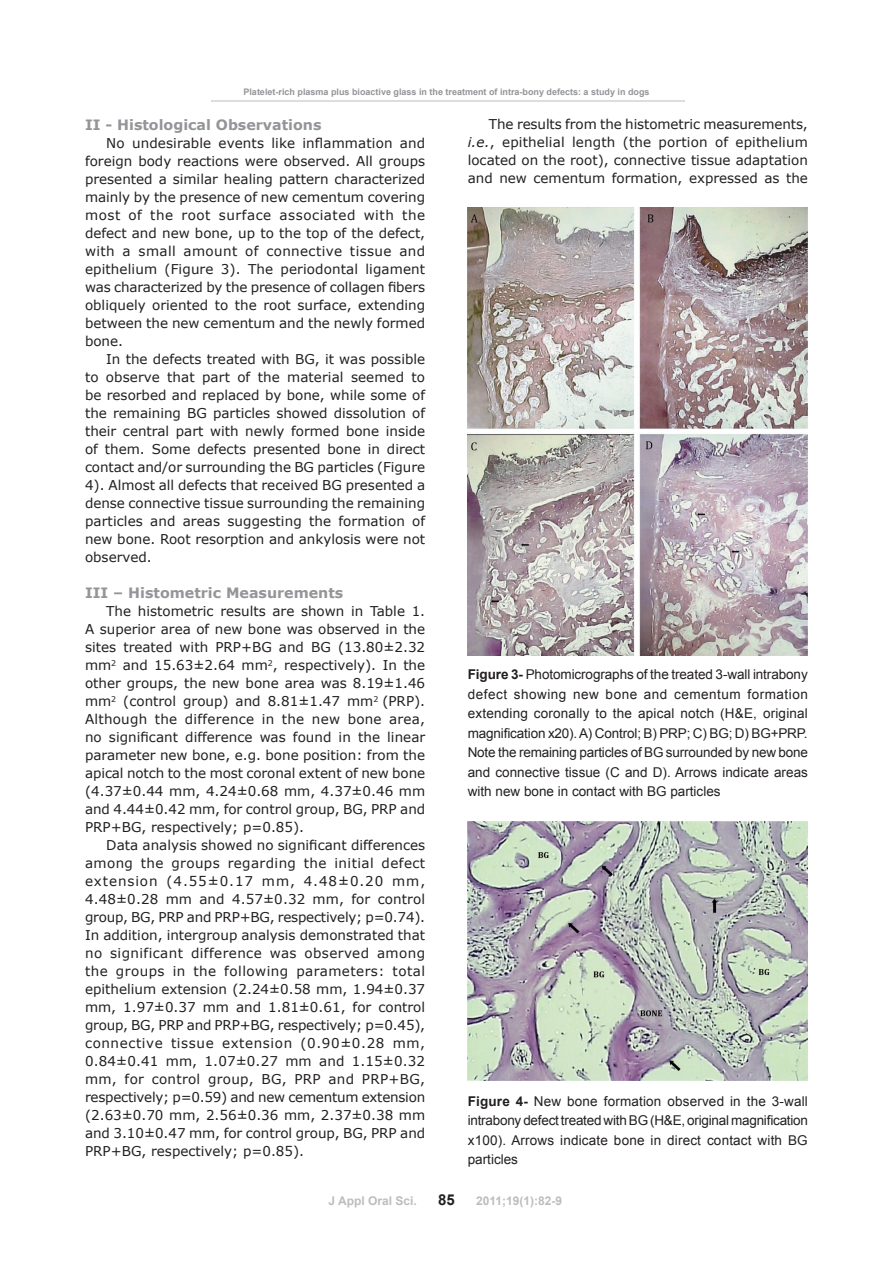
<style>
.page{position:relative;width:893px;height:1263px;background:#fff}
.page>*{position:absolute;margin:0;border:0;box-sizing:border-box;transform-origin:0 0}
.t1{font:700 15px "Arial";color:#231f20}
.t2{font:700 14.25px "Verdana";color:#939598}
.t3{font:13.5px/18px "Verdana";color:#231f20;text-align:justify}
.t4{font:13.5px/19.5px "Arial";color:#231f20;text-align:justify}
.t5{font:700 12px "Arial";color:#bcbdc0}
.t6{font:700 9px "Arial";color:#939598}
.s1{font-style:italic}
.s2{font-weight:700}
</style>
<div class="page">
<hr style="left:211px;top:100px;width:473px;height:1px;background:#dcdddf">
<img style="left:468px;top:207px;width:340px;height:448px">
<img style="left:468px;top:822px;width:340px;height:258px">
<p class="t6" style="left:243px;top:86px;width:408px">Platelet-rich plasma plus bioactive glass in the treatment of intra-bony defects: a study in dogs</p>
<p class="t2" style="left:85px;top:116px;width:238px">II - H istological Observations</p>
<p class="t3" style="left:85px;top:134px;width:342px;text-indent:21px">No undesirable events like inflammation and foreign body reactions were observed. All groups presented a similar healing pattern characterized mainly by the presence of new cementum covering most of the root surface associated with the defect and new bone, up to the top of the defect, with a small amount of connective tissue and epithelium (Figure 3). The periodontal ligament was characterized by the presence of collagen fibers obliquely oriented to the root surface, extending between the new cementum and the newly formed bone.</p>
<p class="t3" style="left:85px;top:350px;width:342px;text-indent:21px">In the defects treated with BG, it was possible to observe that part of the material seemed to be resorbed and replaced by bone, while some of the remaining BG particles showed dissolution of their central part with newly formed bone inside of them. Some defects presented bone in direct contact and/or surrounding the BG particles (Figure 4). Almost all defects that received BG presented a dense connective tissue surrounding the remaining particles and areas suggesting the formation of new bone. Root resorption and ankylosis were not observed.</p>
<p class="t2" style="left:85px;top:584px;width:260px">III – H istometric Measurements</p>
<p class="t3" style="left:85px;top:602px;width:342px;text-indent:21px">The histometric results are shown in Table 1.<br>A superior area of new bone was observed in the sites treated with PRP+BG and BG (13.80±2.32 mm<sup>2</sup> and 15.63±2.64 mm<sup>2</sup>, respectively). In the other groups, the new bone area was 8.19±1.46 mm<sup>2</sup> (control group) and 8.81±1.47 mm<sup>2</sup> (PRP).<br>Although the difference in the new bone area, no significant difference was found in the linear parameter new bone, e.g. bone position: from the apical notch to the most coronal extent of new bone (4.37±0.44 mm, 4.24±0.68 mm, 4.37±0.46 mm and 4.44±0.42 mm, for control group, BG, PRP and PRP+BG, respectively; p=0.85).</p>
<p class="t3" style="left:85px;top:836px;width:342px;text-indent:21px">Data analysis showed no significant differences among the groups regarding the initial defect extension (4.55±0.17 mm, 4.48±0.20 mm, 4.48±0.28 mm and 4.57±0.32 mm, for control group, BG, PRP and PRP+BG, respectively; p=0.74).<br>In addition, intergroup analysis demonstrated that no significant difference was observed among the groups in the following parameters: total epithelium extension (2.24±0.58 mm, 1.94±0.37 mm, 1.97±0.37 mm and 1.81±0.61, for control group, BG, PRP and PRP+BG, respectively; p=0.45), connective tissue extension (0.90±0.28 mm, 0.84±0.41 mm, 1.07±0.27 mm and 1.15±0.32 mm, for control group, BG, PRP and PRP+BG, respectively; p=0.59) and new cementum extension (2.63±0.70 mm, 2.56±0.36 mm, 2.37±0.38 mm and 3.10±0.47 mm, for control group, BG, PRP and PRP+BG, respectively; p=0.85).</p>
<p class="t5" style="left:328px;top:1193px;width:90px">J Appl Oral Sci.</p>
<p class="t1" style="left:438px;top:1190px;width:18px">85</p>
<p class="t3" style="left:468px;top:115px;width:342px;text-indent:21px">The results from the histometric measurements, <span class="s1">i.e.</span>, epithelial length (the portion of epithelium located on the root), connective tissue adaptation and new cementum formation, expressed as the</p>
<p class="t4" style="left:468px;top:665px;width:342px"><span class="s2">Figure 3-</span> Photomicrographs of the treated 3-wall intrabony defect showing new bone and cementum formation extending coronally to the apical notch (H&amp;E, original magnification x20). A) Control; B) PRP; C) BG; D) BG+PRP.<br>Note the remaining particles of BG surrounded by new bone and connective tissue (C and D). Arrows indicate areas with new bone in contact with BG particles</p>
<p class="t4" style="left:468px;top:1091px;width:342px"><span class="s2">Figure 4-</span> New bone formation observed in the 3-wall intrabony defect treated with BG (H&amp;E, original magnification x100). Arrows indicate bone in direct contact with BG particles</p>
<p class="t5" style="left:476px;top:1193px;width:88px">2011;19(1):82-9</p>
</div>
